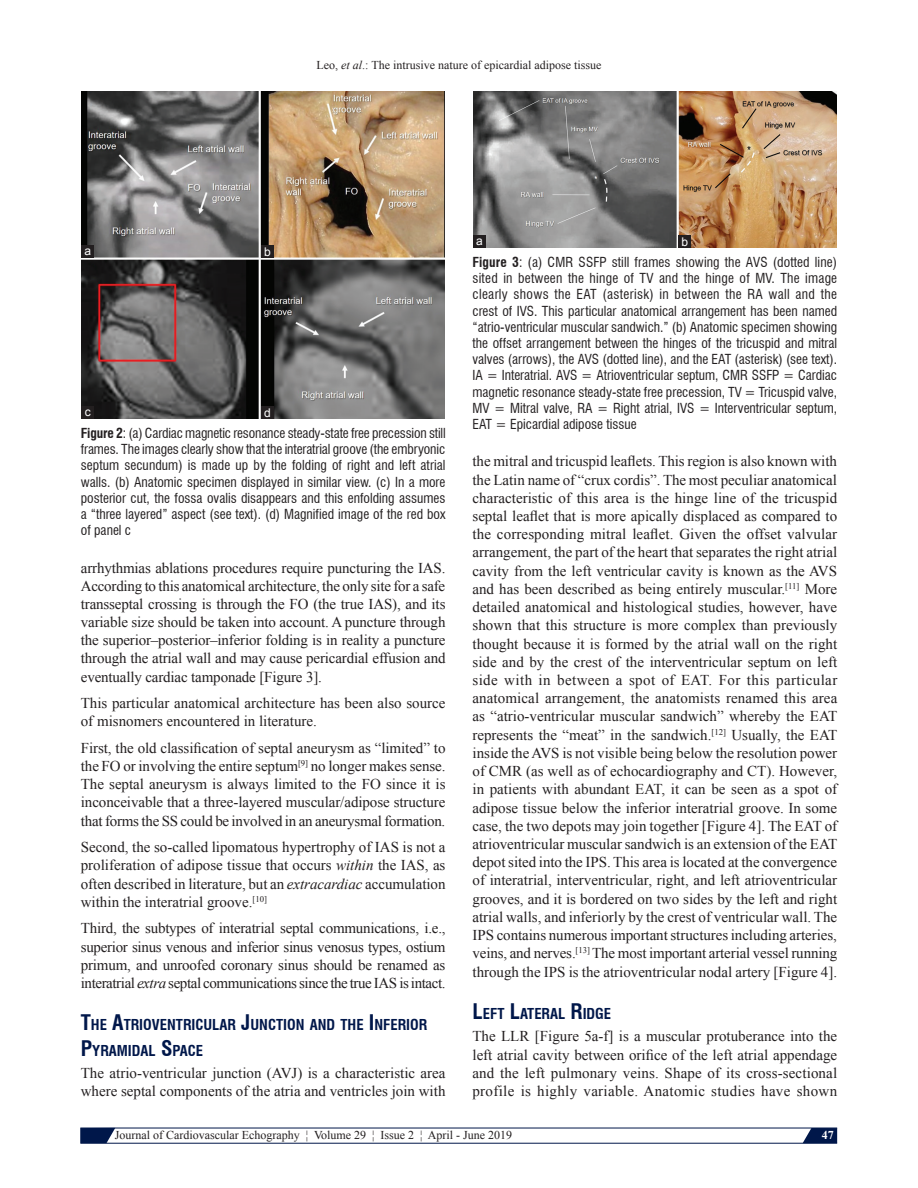
<style>
.page{position:relative;width:918px;height:1188px;background:#fff}
.page>*{position:absolute;margin:0;border:0;box-sizing:border-box;transform-origin:0 0}
.t1{font:15px/18.1px "Times New Roman";color:#231f20;text-align:justify}
.t2{font:700 condensed 14.7px/25.3px "Swiss 721 BT";color:#00174a}
.t3{font:condensed 13.5px/16.2px "Swiss 721 BT";color:#231f20;text-align:justify}
.t4{font:12px "Times New Roman";color:#231f20}
.t5{font:12px "Arial";color:#fff}
.t6{font:700 12px "Times New Roman";color:#fff}
.s1{font-style:italic}
.s2{font-weight:700}
.s3{font-size:21px}
</style>
<div class="page">
<svg style="left:80px;top:1128px;width:758px;height:16px"></svg>
<img style="left:81px;top:92px;width:364px;height:327px">
<div style="left:261px;top:406px;width:13px;height:13px;background:#231f20"></div>
<div style="left:81px;top:406px;width:13px;height:13px;background:#231f20"></div>
<div style="left:261px;top:245px;width:13px;height:13px;background:#231f20"></div>
<div style="left:81px;top:245px;width:13px;height:13px;background:#231f20"></div>
<img style="left:473px;top:92px;width:364px;height:156px">
<div style="left:679px;top:235px;width:12px;height:13px;background:#231f20"></div>
<div style="left:473px;top:235px;width:13px;height:13px;background:#231f20"></div>
<p class="t4" style="left:317px;top:56px;width:286px">Leo, <span class="s1">et al</span>.: The intrusive nature of epicardial adipose tissue</p>
<p class="t5" style="left:84px;top:242px;width:8px">a</p>
<p class="t5" style="left:264px;top:243px;width:8px">b</p>
<p class="t5" style="left:85px;top:403px;width:7px">c</p>
<p class="t5" style="left:264px;top:404px;width:8px">d</p>
<p class="t3" style="left:81px;top:425px;width:366px"><span class="s2">Figure 2</span>: (a) Cardiac magnetic resonance steady‑state free precession still frames. The images clearly show that the interatrial groove (the embryonic septum secundum) is made up by the folding of right and left atrial walls. (b) Anatomic specimen displayed in similar view. (c) In a more posterior cut, the fossa ovalis disappears and this enfolding assumes a “three layered” aspect (see text). (d) Magnified image of the red box of panel c</p>
<p class="t1" style="left:81px;top:558px;width:366px">arrhythmias ablations procedures require puncturing the IAS.<br>According to this anatomical architecture, the only site for a safe transseptal crossing is through the FO (the true IAS), and its variable size should be taken into account. A puncture through the superior–posterior–inferior folding is in reality a puncture through the atrial wall and may cause pericardial effusion and eventually cardiac tamponade [Figure 3].</p>
<p class="t1" style="left:81px;top:694px;width:366px">This particular anatomical architecture has been also source of misnomers encountered in literature.</p>
<p class="t1" style="left:81px;top:738px;width:366px">First, the old classification of septal aneurysm as “limited” to the FO or involving the entire septum<sup>[9]</sup> no longer makes sense.<br>The septal aneurysm is always limited to the FO since it is inconceivable that a three‑layered muscular/adipose structure that forms the SS could be involved in an aneurysmal formation.</p>
<p class="t1" style="left:81px;top:838px;width:366px">Second, the so‑called lipomatous hypertrophy of IAS is not a proliferation of adipose tissue that occurs <span class="s1">within</span> the IAS, as often described in literature, but an <span class="s1">extracardiac</span> accumulation within the interatrial groove.<sup>[10]</sup></p>
<p class="t1" style="left:81px;top:919px;width:366px">Third, the subtypes of interatrial septal communications, i.e., superior sinus venous and inferior sinus venosus types, ostium primum, and unroofed coronary sinus should be renamed as interatrial <span class="s1">extra</span> septal communications since the true IAS is intact.</p>
<p class="t2" style="left:81px;top:1012px;width:348px"><span class="s3">T</span>HE <span class="s3">A</span>TRIOVENTRICULAR <span class="s3">J</span>UNCTION AND THE <span class="s3">I</span>NFERIOR<br><span class="s3">P</span>YRAMIDAL <span class="s3">S</span>PACE</p>
<p class="t1" style="left:81px;top:1063px;width:366px">The atrio‑ventricular junction (AVJ) is a characteristic area where septal components of the atria and ventricles join with</p>
<p class="t5" style="left:476px;top:232px;width:8px">a</p>
<p class="t5" style="left:682px;top:233px;width:8px">b</p>
<p class="t3" style="left:472px;top:254px;width:366px"><span class="s2">Figure 3</span>: (a) CMR SSFP still frames showing the AVS (dotted line) sited in between the hinge of TV and the hinge of MV. The image clearly shows the EAT (asterisk) in between the RA wall and the crest of IVS. This particular anatomical arrangement has been named “atrio‑ventricular muscular sandwich.” (b) Anatomic specimen showing the offset arrangement between the hinges of the tricuspid and mitral valves (arrows), the AVS (dotted line), and the EAT (asterisk) (see text).<br>IA = Interatrial. AVS = Atrioventricular septum, CMR SSFP = Cardiac magnetic resonance steady‑state free precession, TV = Tricuspid valve, MV = Mitral valve, RA = Right atrial, IVS = Interventricular septum, EAT = Epicardial adipose tissue</p>
<p class="t1" style="left:472px;top:452px;width:366px">the mitral and tricuspid leaflets. This region is also known with the Latin name of “crux cordis”. The most peculiar anatomical characteristic of this area is the hinge line of the tricuspid septal leaflet that is more apically displaced as compared to the corresponding mitral leaflet. Given the offset valvular arrangement, the part of the heart that separates the right atrial cavity from the left ventricular cavity is known as the AVS and has been described as being entirely muscular.<sup>[11]</sup> More detailed anatomical and histological studies, however, have shown that this structure is more complex than previously thought because it is formed by the atrial wall on the right side and by the crest of the interventricular septum on left side with in between a spot of EAT. For this particular anatomical arrangement, the anatomists renamed this area as “atrio‑ventricular muscular sandwich” whereby the EAT represents the “meat” in the sandwich.<sup>[12]</sup> Usually, the EAT inside the AVS is not visible being below the resolution power of CMR (as well as of echocardiography and CT). However, in patients with abundant EAT, it can be seen as a spot of adipose tissue below the inferior interatrial groove. In some case, the two depots may join together [Figure 4]. The EAT of atrioventricular muscular sandwich is an extension of the EAT depot sited into the IPS. This area is located at the convergence of interatrial, interventricular, right, and left atrioventricular grooves, and it is bordered on two sides by the left and right atrial walls, and inferiorly by the crest of ventricular wall. The IPS contains numerous important structures including arteries, veins, and nerves.<sup>[13]</sup> The most important arterial vessel running through the IPS is the atrioventricular nodal artery [Figure 4].</p>
<p class="t2" style="left:472px;top:1001px;width:140px"><span class="s3">L</span>EFT <span class="s3">L</span>ATERAL <span class="s3">R</span>IDGE</p>
<p class="t1" style="left:472px;top:1027px;width:366px">The LLR [Figure 5a-f] is a muscular protuberance into the left atrial cavity between orifice of the left atrial appendage and the left pulmonary veins. Shape of its cross‑sectional profile is highly variable. Anatomic studies have shown</p>
<p class="t4" style="left:115px;top:1127px;width:399px">Journal of Cardiovascular Echography ¦ Volume 29 ¦ Issue 2 ¦ April - June 2019</p>
<p class="t6" style="left:822px;top:1127px;width:13px">47</p>
</div>
